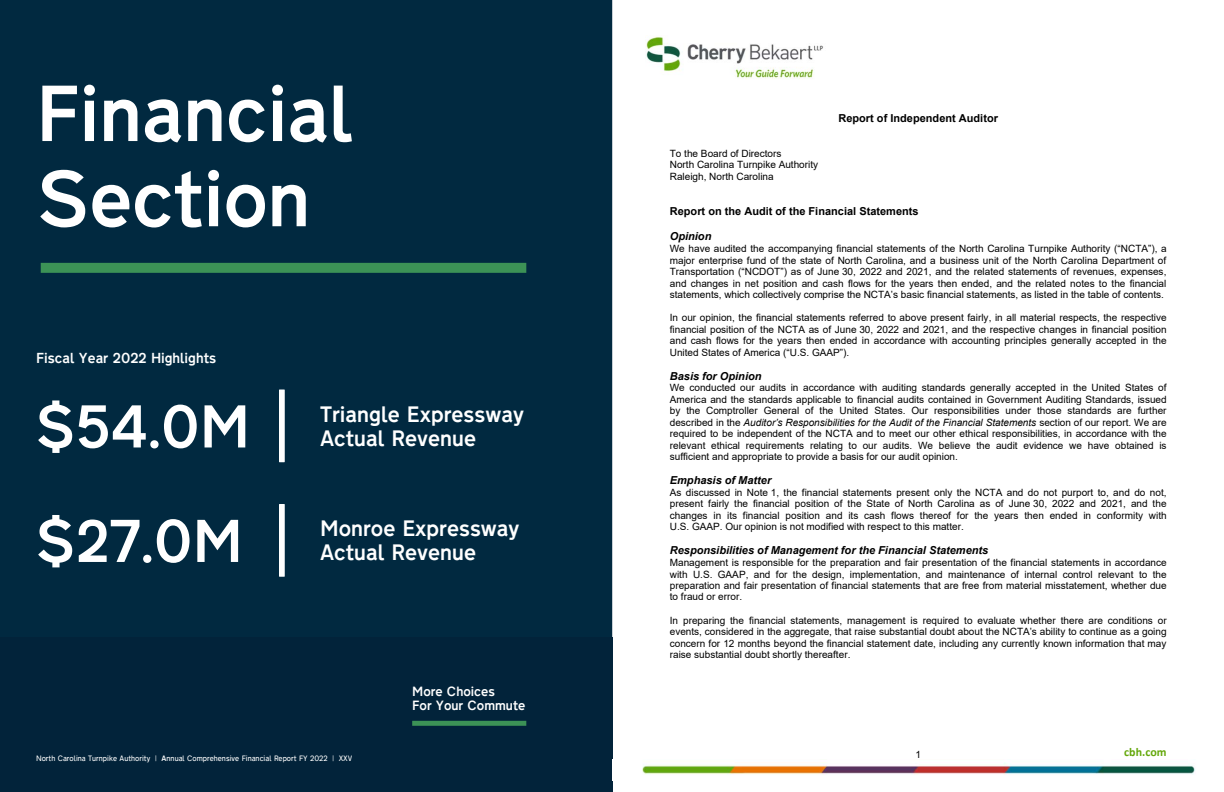
<style>
.page{position:relative;width:1224px;height:792px;background:#fff}
.page>*{position:absolute;margin:0;border:0;box-sizing:border-box;transform-origin:0 0}
.t1{font:71px "Transport New Medium gdi";color:#fff}
.t2{font:54px "Transport New Medium gdi";color:#fff}
.t3{font:20px "Transport New Medium gdi";color:#fff}
.t4{font:13px "Transport New Medium gdi";color:#fff}
.t5{font:12px "Transport New Medium gdi";color:#fff}
.t6{font:700 12px "Calibri";color:#64a70b}
.t7{font:italic 700 11px "Arial";color:#000}
.t8{font:700 11px "Arial";color:#000}
.t9{font:10px/11.5px "Arial";color:#000;text-align:justify}
.t10{font:7px "Transport New Light gdi";color:#fff}
.s1{font-family:"Transport New Medium gdi"}
.s2{font-style:italic}
</style>
<div class="page">
<div style="left:0;top:0;width:612px;height:637px;background:#012940"></div>
<div style="left:0;top:637px;width:612px;height:155px;background:#02233a"></div>
<div style="left:412px;top:721px;width:114px;height:5px;background:#3c9256"></div>
<div style="left:41px;top:263px;width:485px;height:10px;background:#3c9256"></div>
<div style="left:279px;top:390px;width:6px;height:72px;background:#fff"></div>
<div style="left:279px;top:504px;width:6px;height:73px;background:#fff"></div>
<img style="left:646px;top:37px;width:177px;height:42px">
<img style="left:642px;top:763px;width:553px;height:11px">
<p class="t1" style="left:36px;top:66px;width:319px">Financial</p>
<p class="t1" style="left:36px;top:151px;width:276px">Section</p>
<p class="t4" style="left:36px;top:349px;width:182px">Fiscal Year 2022 Highlights</p>
<p class="t2" style="left:36px;top:390px;width:216px">$54.0M</p>
<p class="t3" style="left:320px;top:401px;width:205px">Triangle Expressway</p>
<p class="t3" style="left:320px;top:425px;width:158px">Actual Revenue</p>
<p class="t2" style="left:36px;top:505px;width:208px">$27.0M</p>
<p class="t3" style="left:320px;top:515px;width:201px">Monroe Expressway</p>
<p class="t3" style="left:320px;top:539px;width:158px">Actual Revenue</p>
<p class="t10" style="left:36px;top:753px;width:300px">North Carolina Turnpike Authority | <span class="s1">A</span>nnual Comprehensive Financial Report FY 2022 |</p>
<p class="t10" style="left:339px;top:753px;width:15px">XXV</p>
<p class="t5" style="left:412px;top:683px;width:84px">More Choices</p>
<p class="t5" style="left:412px;top:698px;width:115px">For Your Commute</p>
<p class="t8" style="left:838px;top:110px;width:161px">Report of Independent Auditor</p>
<p class="t9" style="left:670px;top:147px;width:150px;text-align:left">To the Board of Directors<br>North Carolina Turnpike Authority<br>Raleigh, North Carolina</p>
<p class="t8" style="left:670px;top:203px;width:250px">Report on the Audit of the Financial Statements</p>
<p class="t7" style="left:670px;top:229px;width:43px">Opinion</p>
<p class="t9" style="left:670px;top:243px;width:499px">We have audited the accompanying financial statements of the North Carolina Turnpike Authority (“NCTA”), a major enterprise fund of the state of North Carolina, and a business unit of the North Carolina Department of Transportation (“NCDOT”) as of June 30, 2022 and 2021, and the related statements of revenues, expenses, and changes in net position and cash flows for the years then ended, and the related notes to the financial statements, which collectively comprise the NCTA’s basic financial statements, as listed in the table of contents.</p>
<p class="t9" style="left:670px;top:312px;width:498px">In our opinion, the financial statements referred to above present fairly, in all material respects, the respective financial position of the NCTA as of June 30, 2022 and 2021, and the respective changes in financial position and cash flows for the years then ended in accordance with accounting principles generally accepted in the United States of America (“U.S. GAAP”).</p>
<p class="t7" style="left:670px;top:368px;width:93px">Basis for Opinion</p>
<p class="t9" style="left:670px;top:382px;width:498px">We conducted our audits in accordance with auditing standards generally accepted in the United States of America and the standards applicable to financial audits contained in Government Auditing Standards, issued by the Comptroller General of the United States. Our responsibilities under those standards are further described in the <span class="s2">Auditor’s Responsibilities for the Audit of the Financial Statements</span> section of our report. We are required to be independent of the NCTA and to meet our other ethical responsibilities, in accordance with the relevant ethical requirements relating to our audits. We believe the audit evidence we have obtained is sufficient and appropriate to provide a basis for our audit opinion.</p>
<p class="t7" style="left:670px;top:473px;width:103px">Emphasis of Matter</p>
<p class="t9" style="left:670px;top:487px;width:498px">As discussed in Note 1, the financial statements present only the NCTA and do not purport to, and do not, present fairly the financial position of the State of North Carolina as of June 30, 2022 and 2021, and the changes in its financial position and its cash flows thereof for the years then ended in conformity with U.S. GAAP. Our opinion is not modified with respect to this matter.</p>
<p class="t7" style="left:670px;top:543px;width:320px">Responsibilities of Management for the Financial Statements</p>
<p class="t9" style="left:670px;top:557px;width:498px">Management is responsible for the preparation and fair presentation of the financial statements in accordance with U.S. GAAP, and for the design, implementation, and maintenance of internal control relevant to the preparation and fair presentation of financial statements that are free from material misstatement, whether due to fraud or error.</p>
<p class="t9" style="left:670px;top:614px;width:498px">In preparing the financial statements, management is required to evaluate whether there are conditions or events, considered in the aggregate, that raise substantial doubt about the NCTA’s ability to continue as a going concern for 12 months beyond the financial statement date, including any currently known information that may raise substantial doubt shortly thereafter.</p>
<p class="t9" style="left:915px;top:748px;width:7px">1</p>
<p class="t6" style="left:1124px;top:744px;width:44px">cbh.com</p>
</div>
